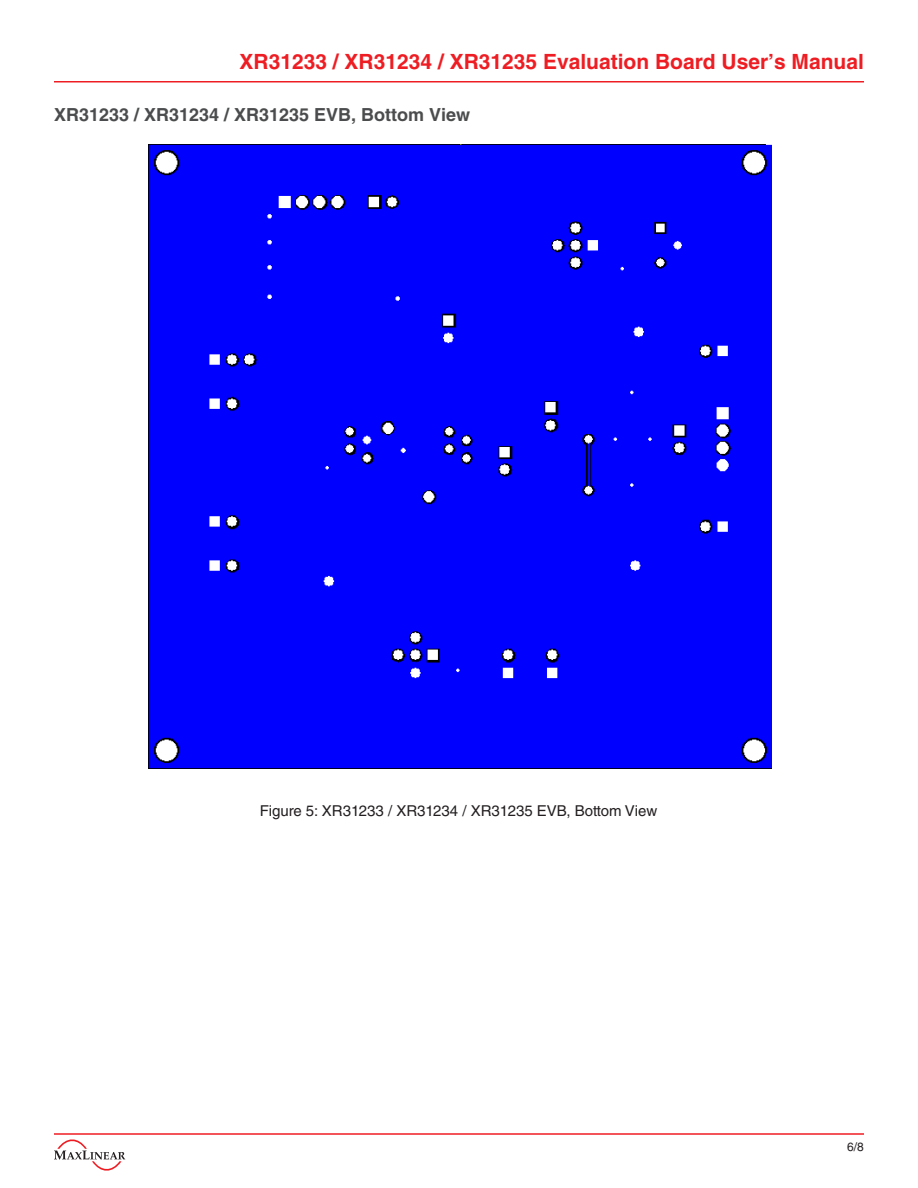
<style>
.page{position:relative;width:918px;height:1188px;background:#fff}
.page>*{position:absolute;margin:0;border:0;box-sizing:border-box;transform-origin:0 0}
.t1{font:700 21px "Helvetica LT Std";color:#ee1d23}
.Heading{font:700 18px "Helvetica LT Std";color:#4b4c4d}
.Figure_Titles{font:15px "Helvetica LT Std";color:#231f20}
.t2{font:12px "Helvetica LT Std";color:#231f20}
</style>
<div class="page">
<hr style="left:54px;top:1133px;width:810px;height:2px;background:#ee1d23">
<hr style="left:54px;top:81px;width:810px;height:1px;background:#ee1d23">
<svg style="left:54px;top:1139px;width:71px;height:32px"></svg>
<div style="left:148px;top:145px;width:623px;height:623px;background:#00f"></div>
<p class="t1" style="left:240px;top:49px;width:626px">XR31233 / XR31234 / XR31235 Evaluation Board User’s Manual</p>
<p class="Heading" style="left:54px;top:104px;width:418px">XR31233 / XR31234 / XR31235 EVB, Bottom View</p>
<p class="Figure_Titles" style="left:260px;top:802px;width:399px">Figure 5: XR31233 / XR31234 / XR31235 EVB, Bottom View</p>
<p class="t2" style="left:847px;top:1140px;width:18px">6/8</p>
</div>
